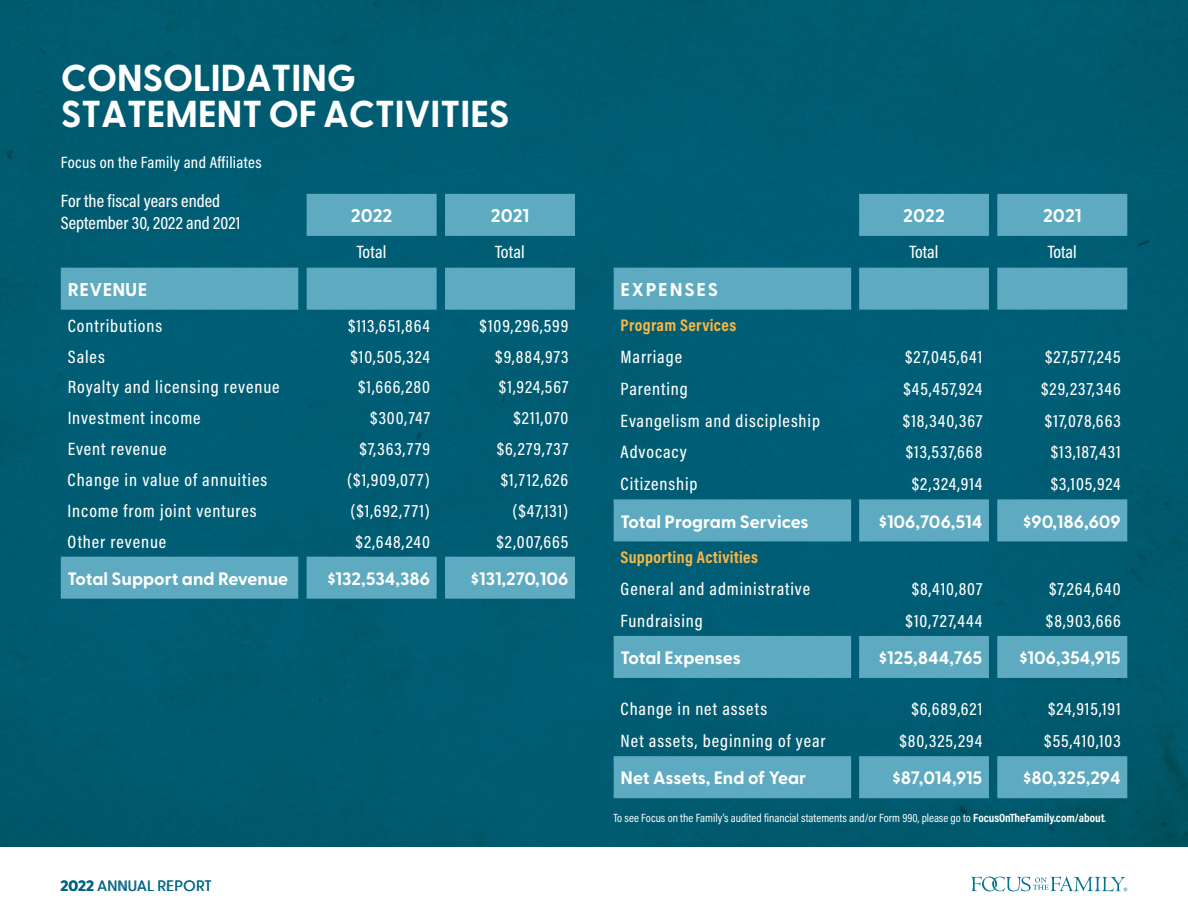
<style>
.page{position:relative;width:1188px;height:918px;background:#fff}
.page>*{position:absolute;margin:0;border:0;box-sizing:border-box;transform-origin:0 0}
.t1{font:700 37.5px/36px "Greycliff CF";letter-spacing:-.015em;color:#fff}
.t2{font:700 18.45px "Greycliff CF";color:#fff}
.t3{font:700 18.45px "Greycliff CF";letter-spacing:.1em;color:#fff}
.t4{font:500 18px "Acumin Pro Cond";letter-spacing:.05em;color:#fff}
.t5{font:700 18px "Greycliff CF";color:#fff}
.t6{font:500 18px/21.6px "Acumin Pro Cond";color:#fff}
.t7{font:700 16.95px "Acumin Pro Cond";letter-spacing:.02em;color:#f8b747}
.t8{font:500 16.5px "Acumin Pro Cond";letter-spacing:.02em;color:#fff}
.t9{font:15px "Greycliff CF";letter-spacing:.01em;color:#006585}
.t10{font:12px "Acumin Pro Cond";color:#fff}
.s1{font-weight:700}
</style>
<div class="page">
<div style="left:0;top:0;width:1188px;height:847px;background:#005c71"></div>
<svg style="left:971px;top:877px;width:156px;height:14px"></svg>
<svg style="left:61px;top:194px;width:514px;height:405px;background:#177087"></svg>
<svg style="left:614px;top:194px;width:513px;height:604px;background:#1c748b"></svg>
<h1 class="t1" style="left:61px;top:58px;width:450px">CONSOLIDATING<br>STATEMENT OF ACTIVITIES</h1>
<p class="t8" style="left:61px;top:152px;width:202px">Focus on the Family and Affiliates</p>
<p class="t6" style="left:61px;top:190px;width:181px">For the fiscal years ended<br>September 30, 2022 and 2021</p>
<p class="t2" style="left:351px;top:202px;width:43px">2022</p>
<p class="t2" style="left:491px;top:202px;width:40px">2021</p>
<p class="t4" style="left:357px;top:241px;width:31px">Total</p>
<p class="t4" style="left:495px;top:241px;width:31px">Total</p>
<p class="t2" style="left:68px;top:276px;width:81px">REVENUE</p>
<p class="t4" style="left:68px;top:314px;width:96px">Contributions</p>
<p class="t4" style="left:348px;top:314px;width:84px">$113,651,864</p>
<p class="t4" style="left:480px;top:314px;width:90px">$109,296,599</p>
<p class="t4" style="left:68px;top:345px;width:39px">Sales</p>
<p class="t4" style="left:350px;top:345px;width:81px">$10,505,324</p>
<p class="t4" style="left:495px;top:345px;width:75px">$9,884,973</p>
<p class="t4" style="left:68px;top:376px;width:213px">Royalty and licensing revenue</p>
<p class="t4" style="left:358px;top:376px;width:73px">$1,666,280</p>
<p class="t4" style="left:499px;top:376px;width:71px">$1,924,567</p>
<p class="t4" style="left:68px;top:406px;width:135px">Investment income</p>
<p class="t4" style="left:370px;top:406px;width:61px">$300,747</p>
<p class="t4" style="left:513px;top:406px;width:57px">$211,070</p>
<p class="t4" style="left:68px;top:437px;width:100px">Event revenue</p>
<p class="t4" style="left:360px;top:437px;width:72px">$7,363,779</p>
<p class="t4" style="left:497px;top:437px;width:73px">$6,279,737</p>
<p class="t4" style="left:68px;top:468px;width:201px">Change in value of annuities</p>
<p class="t4" style="left:347px;top:468px;width:84px">($1,909,077)</p>
<p class="t4" style="left:501px;top:468px;width:69px">$1,712,626</p>
<p class="t4" style="left:68px;top:499px;width:190px">Income from joint ventures</p>
<p class="t4" style="left:351px;top:499px;width:81px">($1,692,771)</p>
<p class="t4" style="left:513px;top:499px;width:57px">($47,131)</p>
<p class="t4" style="left:68px;top:530px;width:100px">Other revenue</p>
<p class="t4" style="left:356px;top:530px;width:76px">$2,648,240</p>
<p class="t4" style="left:496px;top:530px;width:73px">$2,007,665</p>
<p class="t5" style="left:68px;top:565px;width:222px">Total Support and Revenue</p>
<p class="t5" style="left:327px;top:565px;width:104px">$132,534,386</p>
<p class="t5" style="left:471px;top:565px;width:99px">$131,270,106</p>
<p class="t9" style="left:60px;top:875px;width:154px"><span class="s1">2022</span> ANNUAL REPORT</p>
<p class="t2" style="left:903px;top:202px;width:43px">2022</p>
<p class="t2" style="left:1043px;top:202px;width:40px">2021</p>
<p class="t4" style="left:910px;top:241px;width:30px">Total</p>
<p class="t4" style="left:1048px;top:241px;width:30px">Total</p>
<p class="t3" style="left:621px;top:276px;width:99px">EXPENSES</p>
<p class="t7" style="left:621px;top:314px;width:117px">Program Services</p>
<p class="t4" style="left:621px;top:345px;width:63px">Marriage</p>
<p class="t4" style="left:905px;top:345px;width:79px">$27,045,641</p>
<p class="t4" style="left:1045px;top:345px;width:77px">$27,577,245</p>
<p class="t4" style="left:621px;top:377px;width:69px">Parenting</p>
<p class="t4" style="left:903px;top:377px;width:81px">$45,457,924</p>
<p class="t4" style="left:1041px;top:377px;width:81px">$29,237,346</p>
<p class="t4" style="left:621px;top:409px;width:201px">Evangelism and discipleship</p>
<p class="t4" style="left:903px;top:409px;width:81px">$18,340,367</p>
<p class="t4" style="left:1045px;top:409px;width:77px">$17,078,663</p>
<p class="t4" style="left:621px;top:440px;width:68px">Advocacy</p>
<p class="t4" style="left:906px;top:440px;width:78px">$13,537,668</p>
<p class="t4" style="left:1051px;top:440px;width:71px">$13,187,431</p>
<p class="t4" style="left:621px;top:472px;width:79px">Citizenship</p>
<p class="t4" style="left:912px;top:472px;width:72px">$2,324,914</p>
<p class="t4" style="left:1051px;top:472px;width:71px">$3,105,924</p>
<p class="t5" style="left:621px;top:508px;width:190px">Total Program Services</p>
<p class="t5" style="left:879px;top:508px;width:105px">$106,706,514</p>
<p class="t5" style="left:1023px;top:508px;width:99px">$90,186,609</p>
<p class="t7" style="left:621px;top:546px;width:139px">Supporting Activities</p>
<p class="t4" style="left:621px;top:577px;width:191px">General and administrative</p>
<p class="t4" style="left:912px;top:577px;width:72px">$8,410,807</p>
<p class="t4" style="left:1049px;top:577px;width:73px">$7,264,640</p>
<p class="t4" style="left:621px;top:609px;width:84px">Fundraising</p>
<p class="t4" style="left:906px;top:609px;width:78px">$10,727,444</p>
<p class="t4" style="left:1046px;top:609px;width:76px">$8,903,666</p>
<p class="t5" style="left:621px;top:644px;width:122px">Total Expenses</p>
<p class="t5" style="left:879px;top:644px;width:105px">$125,844,765</p>
<p class="t5" style="left:1019px;top:644px;width:103px">$106,354,915</p>
<p class="t4" style="left:621px;top:697px;width:148px">Change in net assets</p>
<p class="t4" style="left:911px;top:697px;width:73px">$6,689,621</p>
<p class="t4" style="left:1048px;top:697px;width:74px">$24,915,191</p>
<p class="t4" style="left:621px;top:729px;width:207px">Net assets, beginning of year</p>
<p class="t4" style="left:899px;top:729px;width:85px">$80,325,294</p>
<p class="t4" style="left:1044px;top:729px;width:78px">$55,410,103</p>
<p class="t5" style="left:621px;top:764px;width:187px">Net Assets, End of Year</p>
<p class="t5" style="left:893px;top:764px;width:91px">$87,014,915</p>
<p class="t5" style="left:1023px;top:764px;width:99px">$80,325,294</p>
<p class="t10" style="left:614px;top:810px;width:494px">To see Focus on the Family’s audited financial statements and/or Form 990, please go to <span class="s1">FocusOnTheFamily.com/about</span>.</p>
</div>
